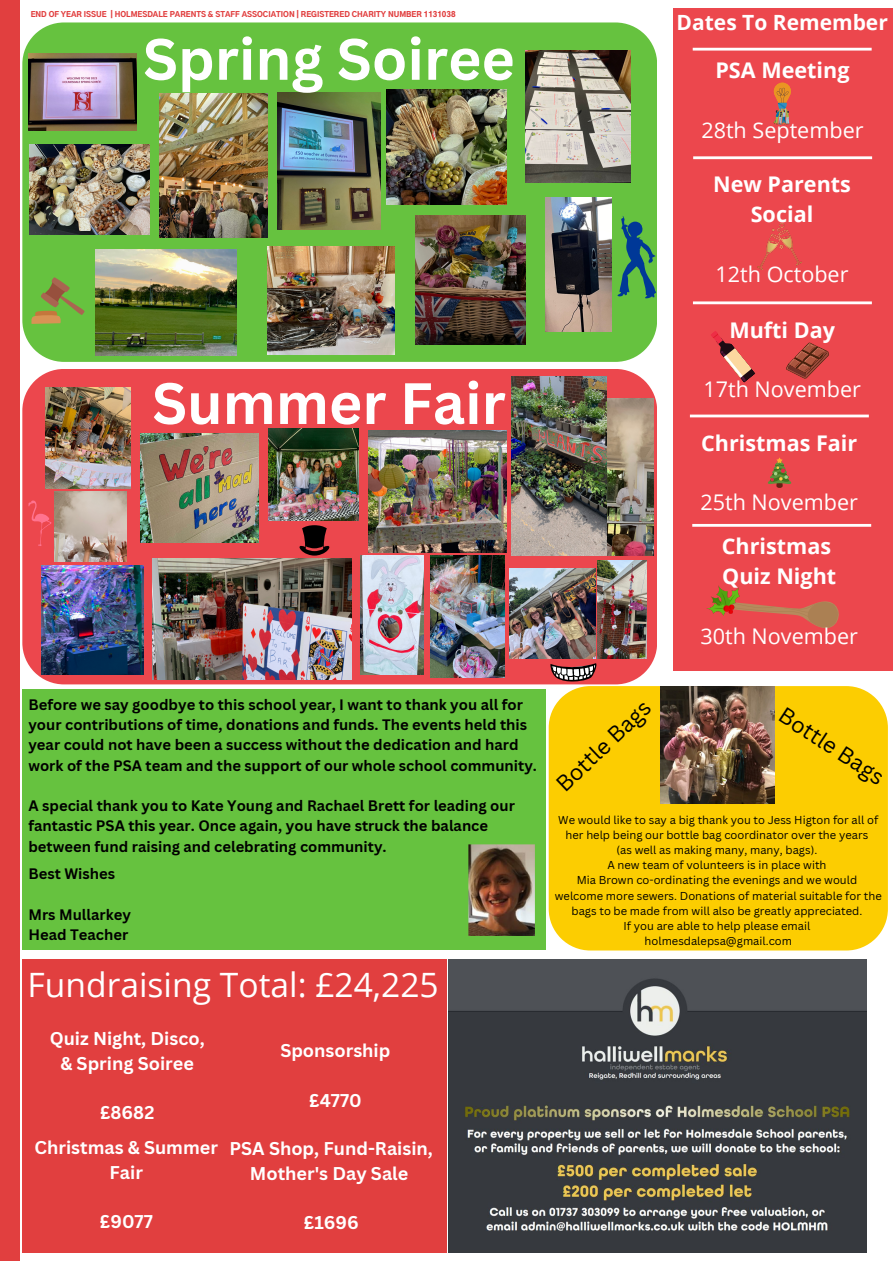
<style>
.page{position:relative;width:893px;height:1263px;background:#fff}
.page>*{position:absolute;margin:0;border:0;box-sizing:border-box;transform-origin:0 0}
.t1{font:700 57px "Canva Sans";color:#fff}
.t2{font:33.6px "Open Sans";color:#fff}
.t3{font:21.83px "Canva Sans";color:#000}
.t4{font:700 21.6px/29.8px "Open Sans";color:#fff;text-align:center}
.t5{font:21.6px "Open Sans";color:#fff}
.t6{font:700 21px "Open Sans";color:#fff}
.t7{font:700 18px/24.8px "Canva Sans";color:#fff;text-align:center}
.t8{font:700 14.77px/20.2px "Canva Sans";color:#000}
.t9{font:11.18px/15.1px "Canva Sans";color:#000;text-align:center}
.t10{font:900 7.5px "Gothic A1";color:#e13f3f}
</style>
<div class="page">
<div style="left:0;top:0;width:20px;height:1261px;background:#e13f3f"></div>
<div style="left:22px;top:22px;width:635px;height:340px;background:#66c23f"></div>
<div style="left:674px;top:8px;width:219px;height:662px;background:#ec474d"></div>
<img style="left:448px;top:960px;width:418px;height:293px">
<hr style="left:692px;top:48px;width:179px;height:3px;background:#fff">
<hr style="left:693px;top:156px;width:179px;height:3px;background:#fff">
<hr style="left:693px;top:301px;width:179px;height:3px;background:#fff">
<div style="left:22px;top:960px;width:424px;height:292px;background:#e13f3f"></div>
<div style="left:22px;top:689px;width:524px;height:261px;background:#66c23f"></div>
<img style="left:468px;top:844px;width:67px;height:92px">
<hr style="left:690px;top:415px;width:179px;height:2px;background:#fff">
<svg style="left:22px;top:369px;width:635px;height:315px;background:#e64e53"></svg>
<hr style="left:692px;top:524px;width:179px;height:3px;background:#fff">
<svg style="left:767px;top:458px;width:25px;height:30px"></svg>
<img style="left:30px;top:145px;width:119px;height:89px">
<img style="left:159px;top:94px;width:108px;height:144px">
<img style="left:277px;top:92px;width:104px;height:138px">
<img style="left:526px;top:51px;width:104px;height:132px">
<img style="left:152px;top:559px;width:200px;height:121px">
<img style="left:387px;top:89px;width:119px;height:115px">
<img style="left:415px;top:215px;width:111px;height:129px">
<img style="left:546px;top:197px;width:66px;height:134px">
<img style="left:267px;top:247px;width:128px;height:107px">
<img style="left:28px;top:53px;width:108px;height:78px">
<img style="left:95px;top:249px;width:142px;height:106px">
<img style="left:361px;top:556px;width:62px;height:119px">
<img style="left:510px;top:568px;width:86px;height:91px">
<img style="left:269px;top:429px;width:89px;height:91px">
<img style="left:430px;top:556px;width:75px;height:121px">
<img style="left:45px;top:387px;width:85px;height:101px">
<img style="left:511px;top:376px;width:95px;height:179px">
<img style="left:140px;top:434px;width:118px;height:109px">
<img style="left:368px;top:430px;width:138px;height:122px">
<img style="left:607px;top:399px;width:46px;height:156px">
<img style="left:42px;top:566px;width:101px;height:109px">
<img style="left:54px;top:491px;width:73px;height:70px">
<div style="left:549px;top:686px;width:339px;height:264px;background:#fccd01"></div>
<img style="left:660px;top:686px;width:114px;height:117px">
<svg style="left:739px;top:595px;width:100px;height:33px"></svg>
<img style="left:707px;top:585px;width:32px;height:30px">
<svg style="left:786px;top:342px;width:43px;height:37px"></svg>
<svg style="left:711px;top:331px;width:45px;height:52px"></svg>
<img style="left:757px;top:224px;width:44px;height:45px">
<svg style="left:773px;top:83px;width:18px;height:42px"></svg>
<svg style="left:30px;top:277px;width:55px;height:47px;background:#7fa643"></svg>
<svg style="left:617px;top:215px;width:39px;height:84px;background:#408f5f"></svg>
<svg style="left:28px;top:500px;width:23px;height:46px"></svg>
<svg style="left:299px;top:525px;width:30px;height:31px"></svg>
<img style="left:597px;top:561px;width:49px;height:98px">
<svg style="left:550px;top:663px;width:46px;height:19px"></svg>
<p class="t10" style="left:31px;top:11px;width:426px">END OF YEAR ISSUE | HOLMESDALE PARENTS &amp; STAFF ASSOCIATION | REGISTERED CHARITY NUMBER 1131038</p>
<p class="t1" style="left:143px;top:19px;width:373px">Spring Soiree</p>
<p class="t1" style="left:152px;top:363px;width:355px">Summer Fair</p>
<p class="t6" style="left:676px;top:8px;width:213px">Dates To Remember</p>
<p class="t4" style="left:715px;top:55px;width:136px">PSA Meeting</p>
<p class="t5" style="left:701px;top:115px;width:164px">28th September</p>
<p class="t4" style="left:713px;top:169px;width:139px">New Parents<br>Social</p>
<p class="t5" style="left:715px;top:259px;width:134px">12th October</p>
<p class="t4" style="left:729px;top:314px;width:107px">Mufti Day</p>
<p class="t5" style="left:703px;top:374px;width:159px">17th November</p>
<p class="t4" style="left:701px;top:427px;width:158px">Christmas Fair</p>
<p class="t5" style="left:700px;top:487px;width:159px">25th November</p>
<p class="t4" style="left:721px;top:531px;width:111px">Christmas</p>
<p class="t4" style="left:722px;top:561px;width:115px">Quiz Night</p>
<p class="t5" style="left:700px;top:621px;width:159px">30th November</p>
<p class="t8" style="left:28px;top:694px;width:510px">Before we say goodbye to this school year, I want to thank you all for your contributions of time, donations and funds. The events held this year could not have been a success without the dedication and hard work of the PSA team and the support of our whole school community.</p>
<p class="t8" style="left:28px;top:795px;width:488px">A special thank you to Kate Young and Rachael Brett for leading our fantastic PSA this year. Once again, you have struck the balance between fund raising and celebrating community.</p>
<p class="t8" style="left:28px;top:864px;width:88px">Best Wishes</p>
<p class="t8" style="left:28px;top:904px;width:104px">Mrs Mullarkey</p>
<p class="t8" style="left:28px;top:924px;width:101px">Head Teacher</p>
<p class="t2" style="left:28px;top:961px;width:412px">Fundraising Total: £24,225</p>
<p class="t7" style="left:50px;top:1026px;width:156px">Quiz Night, Disco, &amp; Spring Soiree</p>
<p class="t7" style="left:100px;top:1100px;width:56px">£8682</p>
<p class="t7" style="left:34px;top:1134px;width:185px">Christmas &amp; Summer<br>Fair</p>
<p class="t7" style="left:100px;top:1209px;width:54px">£9077</p>
<p class="t7" style="left:280px;top:1038px;width:112px">Sponsorship</p>
<p class="t7" style="left:309px;top:1087px;width:54px">£4770</p>
<p class="t7" style="left:229px;top:1135px;width:205px">PSA Shop, Fund-Raisin,<br>Mother's Day Sale</p>
<p class="t7" style="left:304px;top:1210px;width:57px">£1696</p>
<p class="t3" style="left:549px;top:776px;width:122px;rotate:-43deg">Bot le Bags</p>
<p class="t9" style="left:558px;top:812px;width:321px">We would like to say a big thank you to Jess Higton for all of her help being our bottle bag coordinator over the years</p>
<p class="t9" style="left:616px;top:842px;width:202px">(as well as making many, many, bags).</p>
<p class="t9" style="left:607px;top:857px;width:221px">A new team of volunteers is in place with</p>
<p class="t9" style="left:576px;top:872px;width:282px">Mia Brown co-ordinating the evenings and we would</p>
<p class="t9" style="left:555px;top:888px;width:328px">welcome more sewers. Donations of material suitable for the bags to be made from will also be greatly appreciated.</p>
<p class="t9" style="left:623px;top:918px;width:188px">If you are able to help please email</p>
<p class="t9" style="left:644px;top:933px;width:149px">holmesdalepsa@gmail.com</p>
<p class="t3" style="left:789px;top:700px;width:122px;rotate:33deg">Bottle Bags</p>
</div>
